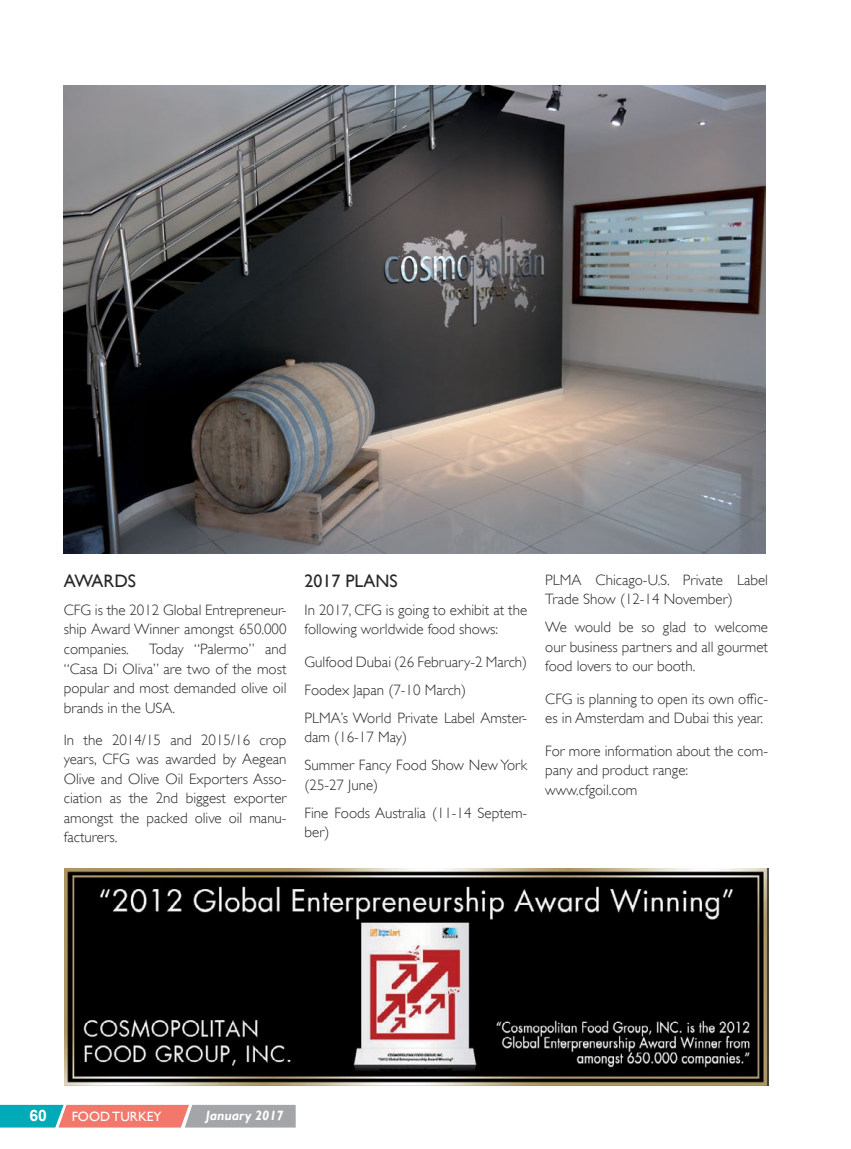
<style>
.page{position:relative;width:851px;height:1149px;background:#fff}
.page>*{position:absolute;margin:0;border:0;box-sizing:border-box;transform-origin:0 0}
.t1{font:18px "Gill Sans";color:#292829}
.t2{font:700 15.75px "Arial";color:#fff}
.t3{font:300 15px/19.5px "Gill Sans";color:#292829}
.t4{font:italic 700 13.5px "Gill Sans";color:#fff}
.t5{font:13.5px "Gill Sans";color:#fff}
</style>
<div class="page">
<img style="left:64px;top:85px;width:701px;height:468px">
<img style="left:64px;top:868px;width:703px;height:216px">
<svg style="left:0;top:1104px;width:296px;height:23px;background:#a89998"></svg>
<p class="t1" style="left:64px;top:570px;width:74px">AWARDS</p>
<p class="t3" style="left:64px;top:600px;width:224px;text-align:justify">CFG is the 2012 Global Entrepreneur&shy;ship Award Winner amongst 650.000 companies.</p>
<p class="t3" style="left:64px;top:639px;width:224px;text-align:justify;text-indent:85px">Today “Palermo” and “Casa Di Oliva” are two of the most popular and most demanded olive oil brands in the USA.</p>
<p class="t3" style="left:64px;top:729px;width:224px;text-align:justify">In the 2014/15 and 2015/16 crop years, CFG was awarded by Aegean Olive and Olive Oil Exporters Asso&shy;ciation as the 2nd biggest exporter amongst the packed olive oil manu&shy;facturers.</p>
<p class="t1" style="left:304px;top:570px;width:94px">2017 PLANS</p>
<p class="t3" style="left:304px;top:600px;width:224px">In 2017, CFG is going to exhibit at the following worldwide food shows:</p>
<p class="t3" style="left:304px;top:647px;width:224px;line-height:28px">Gulfood Dubai (26 February-2 March)<br>Foodex Japan (7-10 March)<br>PLMA’s World Private Label Amster-</p>
<p class="t3" style="left:304px;top:723px;width:224px;line-height:28px">dam (16-17 May)<br>Summer Fancy Food Show New York</p>
<p class="t3" style="left:304px;top:770px;width:224px;line-height:28px">(25-27 June)<br>Fine Foods Australia (11-14 Septem-</p>
<p class="t3" style="left:304px;top:822px;width:26px">ber)</p>
<p class="t3" style="left:545px;top:570px;width:224px">PLMA Chicago-U.S. Private Label<br>Trade Show (12-14 November)</p>
<p class="t3" style="left:545px;top:617px;width:224px;text-align:justify">We would be so glad to welcome our business partners and all gourmet food lovers to our booth.</p>
<p class="t3" style="left:545px;top:688px;width:224px">CFG is planning to open its own offic&shy;es in Amsterdam and Dubai this year.</p>
<p class="t3" style="left:545px;top:740px;width:224px">For more information about the com&shy;pany and product range: www.cfgoil.com</p>
<p class="t2" style="left:29px;top:1104px;width:19px">60</p>
<p class="t5" style="left:72px;top:1107px;width:92px">FOOD TURKEY</p>
<p class="t4" style="left:206px;top:1106px;width:79px">January 2017</p>
</div>
